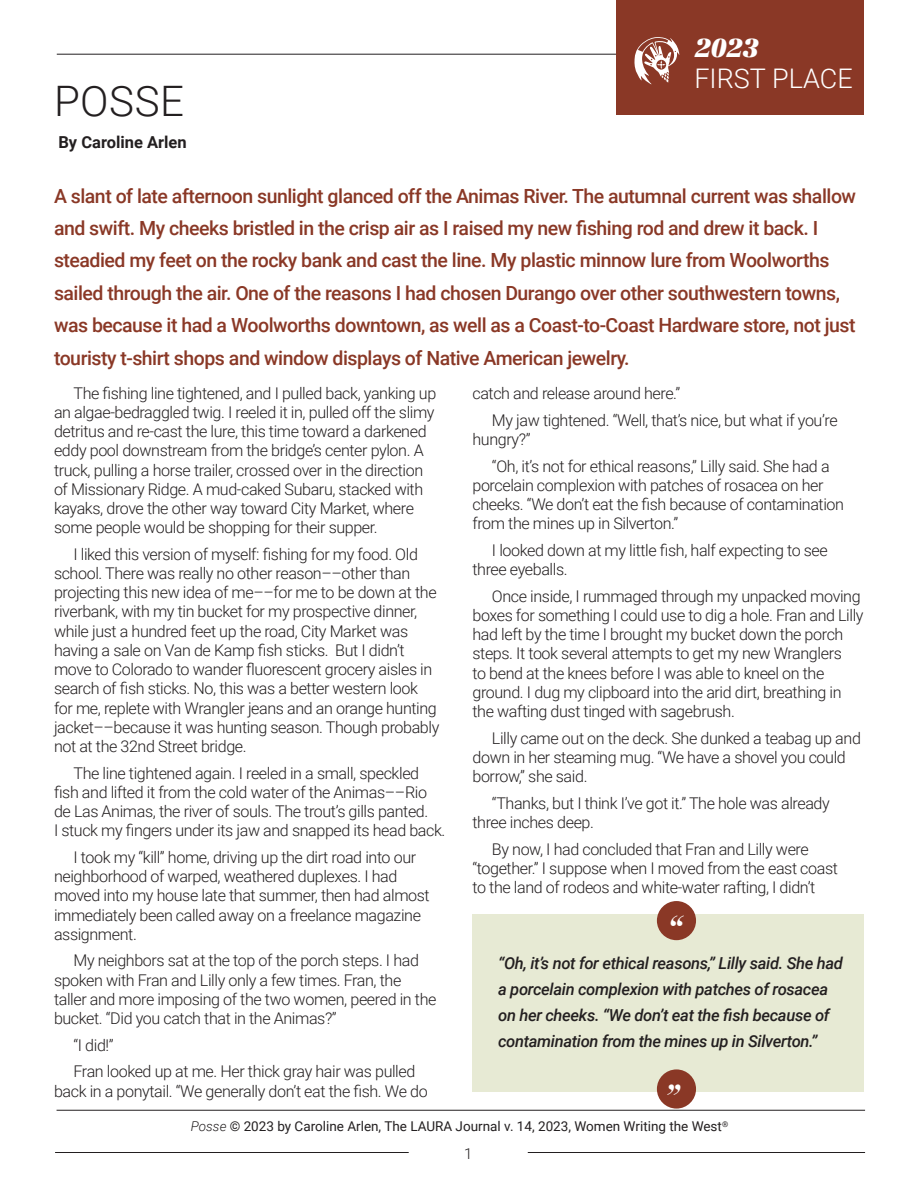
<style>
.page{position:relative;width:918px;height:1188px;background:#fff}
.page>*{position:absolute;margin:0;border:0;box-sizing:border-box;transform-origin:0 0}
.t1{font:300 42px "Roboto";letter-spacing:.01em;color:#231f20}
.t2{font:300 27px "Roboto";color:#fff}
.t3{font:italic 900 27px "Basilia";color:#fff}
.t4{font:500 19.5px/32.4px "Roboto";letter-spacing:-.025em;color:#8a3826}
.t5{font:italic 500 16.5px/25.8px "Roboto";letter-spacing:-.02em;color:#231f20}
.t6{font:700 16.5px "Roboto";color:#231f20}
.t7{font:300 16.2px/19.2px "Roboto";letter-spacing:-.025em;color:#231f20}
.t8{font:300 15px "Roboto";color:#231f20}
.t9{font:13.5px "Roboto";color:#231f20}
.s1{font-weight:300;font-style:italic}
</style>
<div class="page">
<hr style="left:55px;top:1152px;width:354px;height:1px;background:#231f20">
<hr style="left:528px;top:1152px;width:337px;height:1px;background:#231f20">
<hr style="left:57px;top:1110px;width:808px;height:1px;background:#231f20">
<hr style="left:57px;top:54px;width:807px;height:1px;background:#231f20">
<div style="left:617px;top:0;width:247px;height:114px;background:#8a3826"></div>
<svg style="left:634px;top:37px;width:45px;height:47px"></svg>
<div style="left:472px;top:914px;width:392px;height:177px;background:#e7ead4"></div>
<div style="left:657px;top:901px;width:39px;height:39px;background:#8a3826;border-radius:50%"></div>
<div style="left:657px;top:1069px;width:39px;height:40px;background:#8a3826;border-radius:50%"></div>
<h1 class="t1" style="left:54px;top:71px;width:132px">POSSE</h1>
<p class="t6" style="left:58px;top:131px;width:130px">By Caroline Arlen</p>
<h2 class="t3" style="left:694px;top:32px;width:65px">2023</h2>
<h2 class="t2" style="left:694px;top:60px;width:160px">FIRST PLACE</h2>
<p class="t4" style="left:54px;top:179px;width:804px">A slant of late afternoon sunlight glanced off the Animas River. The autumnal current was shallow and swift. My cheeks bristled in the crisp air as I raised my new fishing rod and drew it back. I steadied my feet on the rocky bank and cast the line. My plastic minnow lure from Woolworths sailed through the air. One of the reasons I had chosen Durango over other southwestern towns, was because it had a Woolworths downtown, as well as a Coast-to-Coast Hardware store, not just touristy t-shirt shops and window displays of Native American jewelry.</p>
<p class="t7" style="left:54px;top:383px;width:384px;text-indent:19px">The fishing line tightened, and I pulled back, yanking up an algae-bedraggled twig. I reeled it in, pulled off the slimy detritus and re-cast the lure, this time toward a darkened eddy pool downstream from the bridge’s center pylon. A truck, pulling a horse trailer, crossed over in the direction of Missionary Ridge. A mud-caked Subaru, stacked with kayaks, drove the other way toward City Market, where some people would be shopping for their supper.</p>
<p class="t7" style="left:54px;top:544px;width:387px;text-indent:19px">I liked this version of myself: fishing for my food. Old school. There was really no other reason––other than projecting this new idea of me––for me to be down at the riverbank, with my tin bucket for my prospective dinner, while just a hundred feet up the road, City Market was having a sale on Van de Kamp fish sticks. But I didn’t move to Colorado to wander fluorescent grocery aisles in search of fish sticks. No, this was a better western look for me, replete with Wrangler jeans and an orange hunting jacket––because it was hunting season. Though probably not at the 32nd Street bridge.</p>
<p class="t7" style="left:54px;top:763px;width:393px;text-indent:19px">The line tightened again. I reeled in a small, speckled fish and lifted it from the cold water of the Animas––Rio de Las Animas, the river of souls. The trout’s gills panted.<br>I stuck my fingers under its jaw and snapped its head back.</p>
<p class="t7" style="left:54px;top:847px;width:377px;text-indent:19px">I took my “kill” home, driving up the dirt road into our neighborhood of warped, weathered duplexes. I had moved into my house late that summer, then had almost immediately been called away on a freelance magazine assignment.</p>
<p class="t7" style="left:54px;top:951px;width:384px;text-indent:19px">My neighbors sat at the top of the porch steps. I had spoken with Fran and Lilly only a few times. Fran, the taller and more imposing of the two women, peered in the bucket. “Did you catch that in the Animas?”</p>
<p class="t7" style="left:74px;top:1031px;width:343px;line-height:26.7px">“I did!”<br>Fran looked up at me. Her thick gray hair was pulled</p>
<p class="t7" style="left:54px;top:1081px;width:375px">back in a ponytail. “We generally don’t eat the fish. We do</p>
<p class="t7" style="left:492px;top:379px;width:347px;line-height:26.7px;text-indent:-19px">catch and release around here.”<br>My jaw tightened. “Well, that’s nice, but what if you’re</p>
<p class="t7" style="left:492px;top:425px;width:339px;line-height:26.7px;text-indent:-19px">hungry?”<br>“Oh, it’s not for ethical reasons,” Lilly said. She had a</p>
<p class="t7" style="left:472px;top:475px;width:373px">porcelain complexion with patches of rosacea on her cheeks. “We don’t eat the fish because of contamination from the mines up in Silverton.”</p>
<p class="t7" style="left:472px;top:540px;width:357px;text-indent:19px">I looked down at my little fish, half expecting to see three eyeballs.</p>
<p class="t7" style="left:472px;top:586px;width:393px;text-indent:19px">Once inside, I rummaged through my unpacked moving boxes for something I could use to dig a hole. Fran and Lilly had left by the time I brought my bucket down the porch steps. It took several attempts to get my new Wranglers<br>to bend at the knees before I was able to kneel on the ground. I dug my clipboard into the arid dirt, breathing in the wafting dust tinged with sagebrush.</p>
<p class="t7" style="left:472px;top:728px;width:390px;text-indent:19px">Lilly came out on the deck. She dunked a teabag up and down in her steaming mug. “We have a shovel you could borrow,” she said.</p>
<p class="t7" style="left:472px;top:793px;width:359px;text-indent:19px">“Thanks, but I think I’ve got it.” The hole was already three inches deep.</p>
<p class="t7" style="left:472px;top:839px;width:367px;text-indent:19px">By now, I had concluded that Fran and Lilly were “together.” I suppose when I moved from the east coast to the land of rodeos and white-water rafting, I didn’t</p>
<h2 class="t3" style="left:669px;top:909px;width:17px">“</h2>
<p class="t5" style="left:498px;top:950px;width:346px">“Oh, it’s not for ethical reasons,” Lilly said. She had a porcelain complexion with patches of rosacea on her cheeks. “We don’t eat the fish because of contamination from the mines up in Silverton.”</p>
<h2 class="t3" style="left:669px;top:1079px;width:15px">”</h2>
<p class="t9" style="left:191px;top:1117px;width:539px"><span class="s1">Posse</span> © 2023 by Caroline Arlen, The LAURA Journal v. 14, 2023, Women Writing the West<sup>®</sup></p>
<p class="t8" style="left:464px;top:1143px;width:10px">1</p>
</div>
